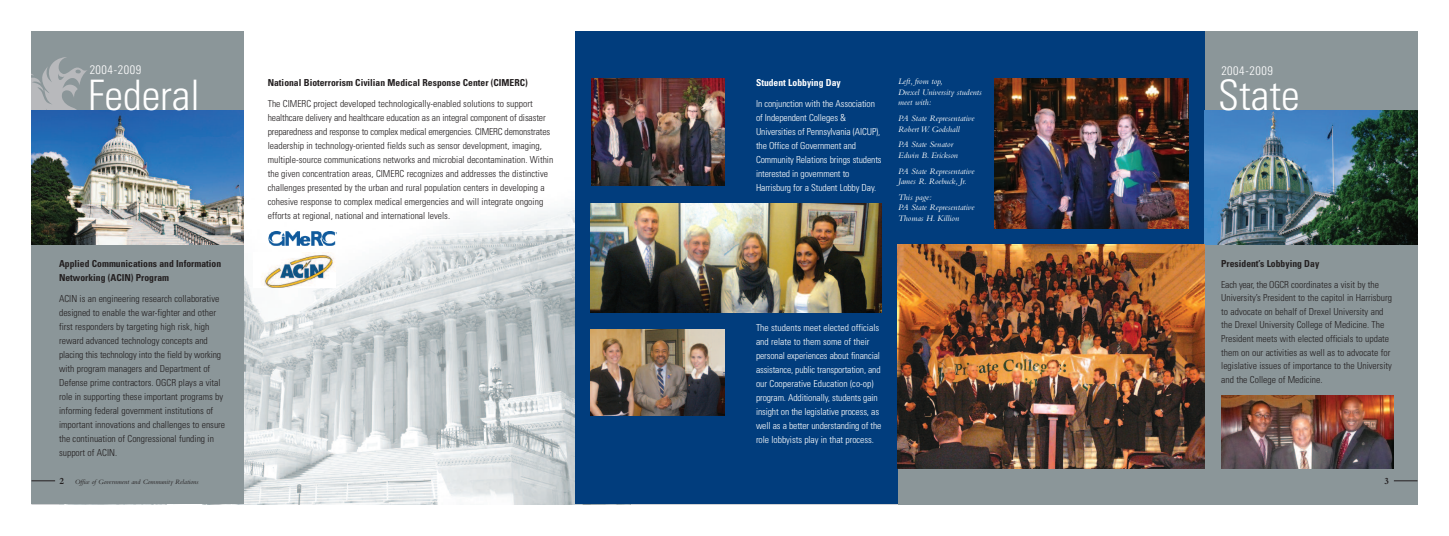
<style>
.page{position:relative;width:1449px;height:536px;background:#fff}
.page>*{position:absolute;margin:0;border:0;box-sizing:border-box;transform-origin:0 0}
.t1{font:300 condensed 42px "Univers";color:#fff}
.t2{font:300 condensed 12.25px "Univers";letter-spacing:.045em;color:#fff}
.t3{font:300 condensed 9.62px/14px "Univers";color:#231f20}
.t4{font:300 condensed 9.62px/14px "Univers";letter-spacing:-.015em;color:#fff}
.t5{font:700 condensed 9.62px/14px "Univers";color:#231f20}
.t6{font:700 condensed 9.62px "Univers";color:#fff}
.t7{font:700 9.62px "Bembo";color:#231f20}
.t8{font:italic 8.75px/10.5px "Bembo";color:#fff}
.t9{font:italic 7px "Bembo";color:#231f20}
.s1{font-weight:700;font-style:normal;font-size:9.62px}
</style>
<div class="page">
<img style="left:244px;top:206px;width:331px;height:298px">
<div style="left:32px;top:32px;width:212px;height:472px;background:#8b9699"></div>
<svg style="left:32px;top:57px;width:55px;height:53px"></svg>
<img style="left:32px;top:110px;width:212px;height:134px">
<div style="left:575px;top:32px;width:843px;height:472px;background:#013d7d"></div>
<div style="left:898px;top:469px;width:520px;height:35px;background:#8b9699"></div>
<div style="left:1205px;top:32px;width:213px;height:472px;background:#8b9699"></div>
<img style="left:1205px;top:110px;width:213px;height:134px">
<div style="left:253px;top:252px;width:83px;height:36px;background:#fff"></div>
<img style="left:262px;top:252px;width:73px;height:36px">
<div style="left:267px;top:230px;width:69px;height:15px;background:#fff"></div>
<img style="left:268px;top:231px;width:68px;height:14px">
<img style="left:897px;top:244px;width:308px;height:225px">
<img style="left:1222px;top:395px;width:172px;height:74px">
<img style="left:591px;top:330px;width:133px;height:86px">
<img style="left:591px;top:203px;width:291px;height:110px">
<img style="left:994px;top:79px;width:195px;height:149px">
<img style="left:591px;top:79px;width:133px;height:106px">
<svg style="left:32px;top:480px;width:23px;height:1px"></svg>
<svg style="left:1394px;top:480px;width:24px;height:1px"></svg>
<p class="t2" style="left:90px;top:65px;width:53px">2004-2009</p>
<p class="t2" style="left:1221px;top:66px;width:53px">2004-2009</p>
<p class="t8" style="left:898px;top:77px;width:85px">Left, from top,<br>Drexel University students meet with:</p>
<p class="t8" style="left:898px;top:114px;width:78px">PA State Representative<br>Robert W. Godshall</p>
<p class="t8" style="left:898px;top:140px;width:61px">PA State Senator<br>Edwin B. Erickson</p>
<p class="t8" style="left:898px;top:166px;width:78px">PA State Representative<br>James R. Roebuck, Jr.</p>
<p class="t8" style="left:898px;top:193px;width:78px">This page:<br>PA State Representative<br>Thomas H. Killion</p>
<p class="t5" style="left:268px;top:76px;width:262px">National Bioterrorism Civilian Medical Response Center (CIMERC)</p>
<p class="t3" style="left:268px;top:97px;width:287px">The CIMERC project developed technologically-enabled solutions to support healthcare delivery and healthcare education as an integral component of disaster preparedness and response to complex medical emergencies. CIMERC demonstrates leadership in technology-oriented fields such as sensor development, imaging, multiple-source communications networks and microbial decontamination. Within the given concentration areas, CIMERC recognizes and addresses the distinctive challenges presented by the urban and rural population centers in developing a cohesive response to complex medical emergencies and will integrate ongoing efforts at regional, national and international levels.</p>
<p class="t6" style="left:756px;top:79px;width:86px">Student Lobbying Day</p>
<p class="t4" style="left:756px;top:97px;width:127px">In conjunction with the Association of Independent Colleges &amp; Universities of Pennsylvania (AICUP), the Office of Government and Community Relations brings students interested in government to Harrisburg for a Student Lobby Day.</p>
<h1 class="t1" style="left:88px;top:80px;width:113px">Federal</h1>
<h1 class="t1" style="left:1218px;top:80px;width:83px">State</h1>
<p class="t5" style="left:59px;top:257px;width:164px">Applied Communications and Information<br>Networking (ACIN) Program</p>
<p class="t3" style="left:59px;top:292px;width:168px">ACIN is an engineering research collaborative designed to enable the war-fighter and other first responders by targeting high risk, high reward advanced technology concepts and placing this technology into the field by working with program managers and Department of Defense prime contractors. OGCR plays a vital role in supporting these important programs by informing federal government institutions of important innovations and challenges to ensure the continuation of Congressional funding in support of ACIN.</p>
<p class="t4" style="left:756px;top:321px;width:127px">The students meet elected officials and relate to them some of their personal experiences about financial assistance, public transportation, and our Cooperative Education (co-op) program. Additionally, students gain insight on the legislative process, as well as a better understanding of the role lobbyists play in that process.</p>
<p class="t5" style="left:1221px;top:257px;width:100px">President’s Lobbying Day</p>
<p class="t3" style="left:1221px;top:278px;width:172px;line-height:13.6px">Each year, the OGCR coordinates a visit by the University’s President to the capitol in Harrisburg to advocate on behalf of Drexel University and the Drexel University College of Medicine. The President meets with elected officials to update them on our activities as well as to advocate for legislative issues of importance to the University and the College of Medicine.</p>
<p class="t9" style="left:60px;top:479px;width:141px"><span class="s1">2</span> Office of Government and Community Relations</p>
<p class="t7" style="left:1385px;top:477px;width:6px">3</p>
</div>
